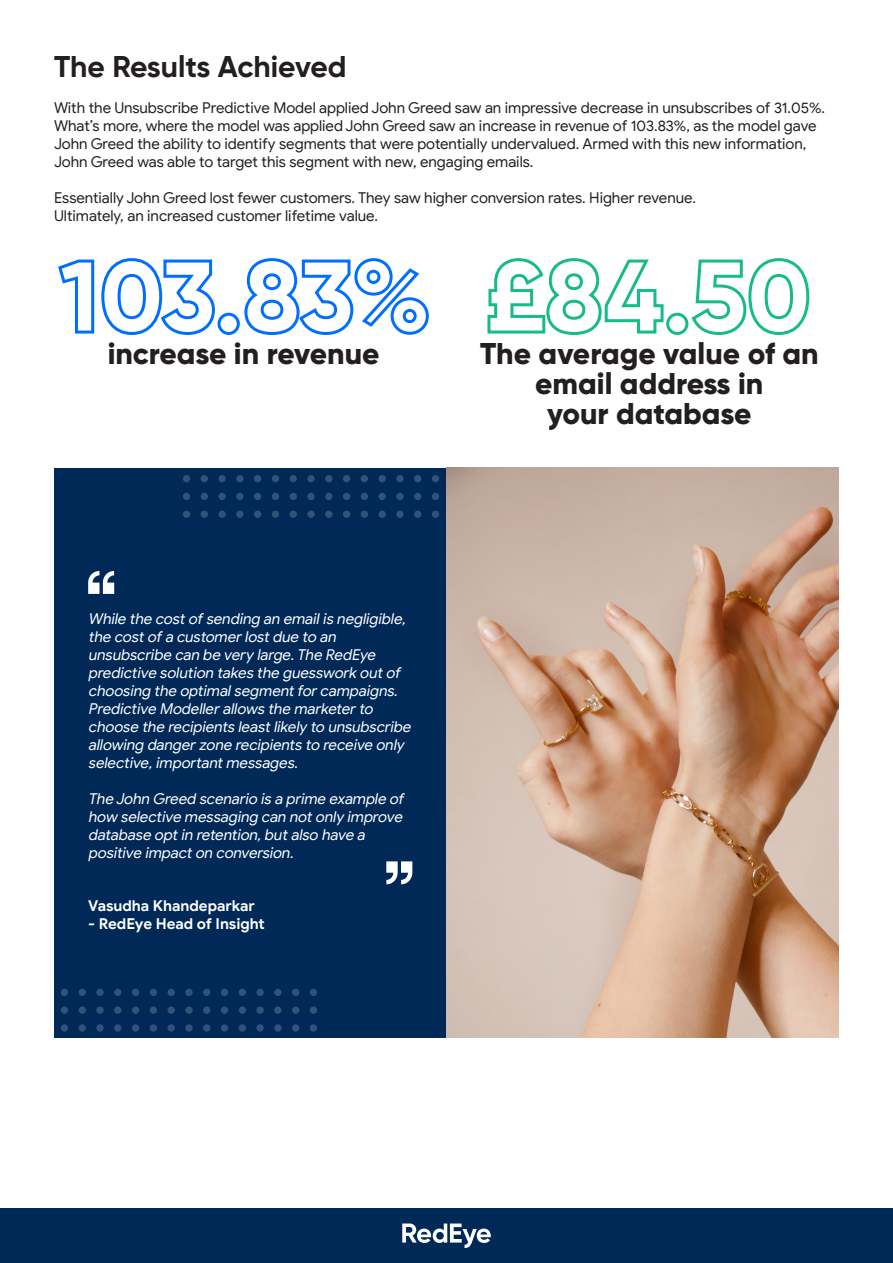
<style>
.page{position:relative;width:893px;height:1263px;background:#fff}
.page>*{position:absolute;margin:0;border:0;box-sizing:border-box;transform-origin:0 0}
.t1{font:800 30px "Gilroy";color:#231f20}
.t2{font:700 30px "Gilroy";letter-spacing:-.005em;color:#231f20}
.t3{font:italic 15px/18px "Google Sans";color:#fff}
.t4{font:15px/18px "Google Sans";color:#231f20}
.t5{font:700 15px "Google Sans";letter-spacing:-.005em;color:#fff}
</style>
<div class="page">
<div style="left:0;top:1209px;width:893px;height:54px;background:#002958"></div>
<svg style="left:402px;top:1223px;width:89px;height:25px"></svg>
<hr style="left:892px;top:0;width:1px;height:1263px;background:#002958">
<div style="left:54px;top:468px;width:392px;height:569px;background:#002958"></div>
<svg style="left:88px;top:571px;width:26px;height:23px"></svg>
<svg style="left:386px;top:861px;width:26px;height:23px"></svg>
<svg style="left:58px;top:258px;width:371px;height:77px"></svg>
<svg style="left:487px;top:258px;width:323px;height:77px"></svg>
<div style="left:61px;top:1024px;width:7px;height:7px;background:#325278;border-radius:50%"></div>
<div style="left:61px;top:1006px;width:7px;height:8px;background:#325278;border-radius:50%"></div>
<div style="left:61px;top:989px;width:7px;height:7px;background:#325278;border-radius:50%"></div>
<div style="left:79px;top:1024px;width:7px;height:7px;background:#325278;border-radius:50%"></div>
<div style="left:79px;top:1006px;width:7px;height:8px;background:#325278;border-radius:50%"></div>
<div style="left:79px;top:989px;width:7px;height:7px;background:#325278;border-radius:50%"></div>
<svg style="left:96px;top:1024px;width:8px;height:7px"></svg>
<svg style="left:96px;top:1006px;width:8px;height:8px"></svg>
<div style="left:96px;top:989px;width:8px;height:7px;background:#325278;border-radius:50%"></div>
<div style="left:114px;top:1024px;width:7px;height:7px;background:#325278;border-radius:50%"></div>
<div style="left:114px;top:1006px;width:7px;height:8px;background:#325278;border-radius:50%"></div>
<div style="left:114px;top:989px;width:7px;height:7px;background:#325278;border-radius:50%"></div>
<div style="left:132px;top:1024px;width:7px;height:7px;background:#325278;border-radius:50%"></div>
<div style="left:132px;top:1006px;width:7px;height:8px;background:#325278;border-radius:50%"></div>
<div style="left:132px;top:989px;width:7px;height:7px;background:#325278;border-radius:50%"></div>
<div style="left:150px;top:1024px;width:7px;height:7px;background:#325278;border-radius:50%"></div>
<div style="left:150px;top:1006px;width:7px;height:8px;background:#325278;border-radius:50%"></div>
<div style="left:150px;top:989px;width:7px;height:7px;background:#325278;border-radius:50%"></div>
<div style="left:168px;top:1024px;width:7px;height:7px;background:#325278;border-radius:50%"></div>
<div style="left:168px;top:1006px;width:7px;height:8px;background:#325278;border-radius:50%"></div>
<div style="left:168px;top:989px;width:7px;height:7px;background:#325278;border-radius:50%"></div>
<svg style="left:185px;top:1024px;width:8px;height:7px"></svg>
<svg style="left:185px;top:1006px;width:8px;height:8px"></svg>
<div style="left:185px;top:989px;width:8px;height:7px;background:#325278;border-radius:50%"></div>
<div style="left:203px;top:1024px;width:7px;height:7px;background:#325278;border-radius:50%"></div>
<div style="left:203px;top:1006px;width:7px;height:8px;background:#325278;border-radius:50%"></div>
<div style="left:203px;top:989px;width:7px;height:7px;background:#325278;border-radius:50%"></div>
<div style="left:221px;top:1024px;width:7px;height:7px;background:#325278;border-radius:50%"></div>
<div style="left:221px;top:1006px;width:7px;height:8px;background:#325278;border-radius:50%"></div>
<div style="left:221px;top:989px;width:7px;height:7px;background:#325278;border-radius:50%"></div>
<div style="left:239px;top:1024px;width:7px;height:7px;background:#325278;border-radius:50%"></div>
<div style="left:239px;top:1006px;width:7px;height:8px;background:#325278;border-radius:50%"></div>
<div style="left:239px;top:989px;width:7px;height:7px;background:#325278;border-radius:50%"></div>
<svg style="left:256px;top:1024px;width:8px;height:7px"></svg>
<svg style="left:256px;top:1006px;width:8px;height:8px"></svg>
<div style="left:256px;top:989px;width:8px;height:7px;background:#325278;border-radius:50%"></div>
<svg style="left:274px;top:1024px;width:8px;height:7px"></svg>
<svg style="left:274px;top:1006px;width:8px;height:8px"></svg>
<div style="left:274px;top:989px;width:8px;height:7px;background:#325278;border-radius:50%"></div>
<div style="left:292px;top:1024px;width:7px;height:7px;background:#325278;border-radius:50%"></div>
<div style="left:292px;top:1006px;width:7px;height:8px;background:#325278;border-radius:50%"></div>
<div style="left:292px;top:989px;width:7px;height:7px;background:#325278;border-radius:50%"></div>
<div style="left:310px;top:1024px;width:7px;height:7px;background:#325278;border-radius:50%"></div>
<div style="left:310px;top:1006px;width:7px;height:8px;background:#325278;border-radius:50%"></div>
<div style="left:310px;top:989px;width:7px;height:7px;background:#325278;border-radius:50%"></div>
<div style="left:183px;top:511px;width:7px;height:7px;background:#325278;border-radius:50%"></div>
<div style="left:183px;top:493px;width:7px;height:7px;background:#325278;border-radius:50%"></div>
<div style="left:183px;top:475px;width:7px;height:7px;background:#325278;border-radius:50%"></div>
<div style="left:201px;top:511px;width:7px;height:7px;background:#325278;border-radius:50%"></div>
<div style="left:201px;top:493px;width:7px;height:7px;background:#325278;border-radius:50%"></div>
<div style="left:201px;top:475px;width:7px;height:7px;background:#325278;border-radius:50%"></div>
<div style="left:218px;top:511px;width:8px;height:7px;background:#325278;border-radius:50%"></div>
<div style="left:218px;top:493px;width:8px;height:7px;background:#325278;border-radius:50%"></div>
<div style="left:218px;top:475px;width:8px;height:7px;background:#325278;border-radius:50%"></div>
<div style="left:236px;top:511px;width:8px;height:7px;background:#325278;border-radius:50%"></div>
<div style="left:236px;top:493px;width:8px;height:7px;background:#325278;border-radius:50%"></div>
<div style="left:236px;top:475px;width:8px;height:7px;background:#325278;border-radius:50%"></div>
<div style="left:254px;top:511px;width:7px;height:7px;background:#325278;border-radius:50%"></div>
<div style="left:254px;top:493px;width:7px;height:7px;background:#325278;border-radius:50%"></div>
<div style="left:254px;top:475px;width:7px;height:7px;background:#325278;border-radius:50%"></div>
<div style="left:272px;top:511px;width:7px;height:7px;background:#325278;border-radius:50%"></div>
<div style="left:272px;top:493px;width:7px;height:7px;background:#325278;border-radius:50%"></div>
<div style="left:272px;top:475px;width:7px;height:7px;background:#325278;border-radius:50%"></div>
<div style="left:290px;top:511px;width:7px;height:7px;background:#325278;border-radius:50%"></div>
<div style="left:290px;top:493px;width:7px;height:7px;background:#325278;border-radius:50%"></div>
<div style="left:290px;top:475px;width:7px;height:7px;background:#325278;border-radius:50%"></div>
<div style="left:307px;top:511px;width:8px;height:7px;background:#325278;border-radius:50%"></div>
<div style="left:307px;top:493px;width:8px;height:7px;background:#325278;border-radius:50%"></div>
<div style="left:307px;top:475px;width:8px;height:7px;background:#325278;border-radius:50%"></div>
<div style="left:325px;top:511px;width:7px;height:7px;background:#325278;border-radius:50%"></div>
<div style="left:325px;top:493px;width:7px;height:7px;background:#325278;border-radius:50%"></div>
<div style="left:325px;top:475px;width:7px;height:7px;background:#325278;border-radius:50%"></div>
<div style="left:343px;top:511px;width:7px;height:7px;background:#325278;border-radius:50%"></div>
<div style="left:343px;top:493px;width:7px;height:7px;background:#325278;border-radius:50%"></div>
<div style="left:343px;top:475px;width:7px;height:7px;background:#325278;border-radius:50%"></div>
<div style="left:361px;top:511px;width:7px;height:7px;background:#325278;border-radius:50%"></div>
<div style="left:361px;top:493px;width:7px;height:7px;background:#325278;border-radius:50%"></div>
<div style="left:361px;top:475px;width:7px;height:7px;background:#325278;border-radius:50%"></div>
<div style="left:378px;top:511px;width:8px;height:7px;background:#325278;border-radius:50%"></div>
<div style="left:378px;top:493px;width:8px;height:7px;background:#325278;border-radius:50%"></div>
<div style="left:378px;top:475px;width:8px;height:7px;background:#325278;border-radius:50%"></div>
<div style="left:396px;top:511px;width:8px;height:7px;background:#325278;border-radius:50%"></div>
<div style="left:396px;top:493px;width:8px;height:7px;background:#325278;border-radius:50%"></div>
<div style="left:396px;top:475px;width:8px;height:7px;background:#325278;border-radius:50%"></div>
<div style="left:414px;top:511px;width:7px;height:7px;background:#325278;border-radius:50%"></div>
<div style="left:414px;top:493px;width:7px;height:7px;background:#325278;border-radius:50%"></div>
<div style="left:414px;top:475px;width:7px;height:7px;background:#325278;border-radius:50%"></div>
<div style="left:432px;top:511px;width:7px;height:7px;background:#325278;border-radius:50%"></div>
<div style="left:432px;top:493px;width:7px;height:7px;background:#325278;border-radius:50%"></div>
<div style="left:432px;top:475px;width:7px;height:7px;background:#325278;border-radius:50%"></div>
<img style="left:446px;top:468px;width:393px;height:569px">
<p class="t2" style="left:54px;top:48px;width:294px">The Results Achieved</p>
<p class="t4" style="left:54px;top:99px;width:773px">With the Unsubscribe Predictive Model applied John Greed saw an impressive decrease in unsubscribes of 31.05%.<br>What’s more, where the model was applied John Greed saw an increase in revenue of 103.83%, as the model gave John Greed the ability to identify segments that were potentially undervalued. Armed with this new information, John Greed was able to target this segment with new, engaging emails.</p>
<p class="t4" style="left:54px;top:189px;width:644px">Essentially John Greed lost fewer customers. They saw higher conversion rates. Higher revenue.</p>
<p class="t4" style="left:54px;top:207px;width:326px">Ultimately, an increased customer lifetime value.</p>
<p class="t1" style="left:108px;top:335px;width:273px">increase in revenue</p>
<p class="t1" style="left:480px;top:335px;width:340px">The average value of an</p>
<p class="t1" style="left:535px;top:365px;width:230px">email address in</p>
<p class="t1" style="left:547px;top:395px;width:206px">your database</p>
<p class="t3" style="left:88px;top:609px;width:322px">While the costofsending an emailis negligible, the costofa customerlostdue to an</p>
<p class="t3" style="left:88px;top:645px;width:317px">unsubscribe can be very large.The RedEye predictive solution takes the guesswork outof choosing the optimalsegmentforcampaigns.</p>
<p class="t3" style="left:88px;top:699px;width:327px">Predictive Modellerallows the marketerto choose the recipients leastlikely to unsubscribe allowing dangerzone recipients to receive only selective,importantmessages.</p>
<p class="t3" style="left:88px;top:789px;width:320px;text-align:justify">The John Greed scenario is a prime example of how selective messaging can notonly improve database optin retention,butalso have a</p>
<p class="t3" style="left:88px;top:843px;width:210px">positive impacton conversion.</p>
<p class="t5" style="left:88px;top:896px;width:168px">Vasudha Khandeparkar</p>
<p class="t5" style="left:88px;top:914px;width:178px">- RedEye Head of Insight</p>
</div>
